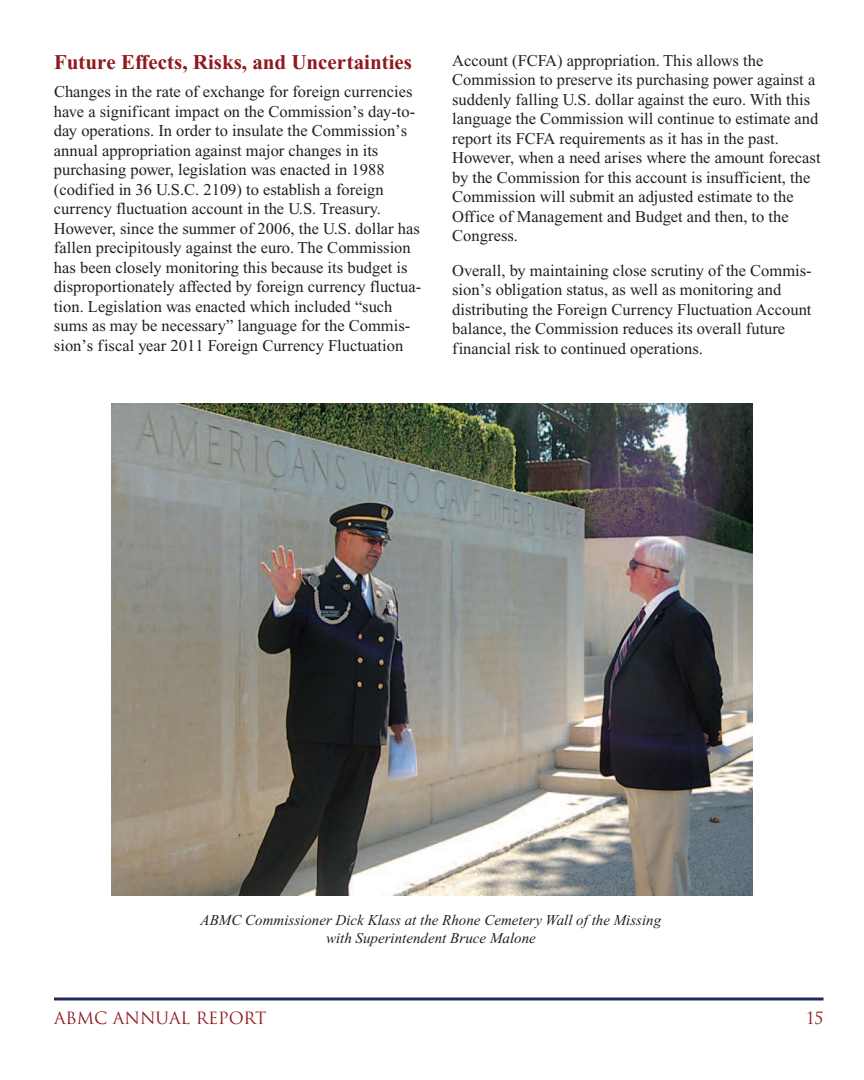
<style>
.page{position:relative;width:864px;height:1080px;background:#fff}
.page>*{position:absolute;margin:0;border:0;box-sizing:border-box;transform-origin:0 0}
.t1{font:700 21px "Times New Roman";color:#90191e}
.t2{font:16.5px/19.5px "Times New Roman";color:#231f20}
.t3{font:16.5px "Trajan";color:#90191e}
.t4{font:italic 15px/18px "Times New Roman";color:#231f20;text-align:center}
</style>
<div class="page">
<hr style="left:54px;top:998px;width:770px;height:2px;background:#1f2a5b">
<img style="left:112px;top:403px;width:640px;height:492px">
<p class="t1" style="left:54px;top:55px;width:360px">Future Effects, Risks, and Uncertainties</p>
<p class="t2" style="left:54px;top:83px;width:369px">Changes in the rate of exchange for foreign currencies have a significant impact on the Commission’s day-to&shy;day operations. In order to insulate the Commission’s annual appropriation against major changes in its purchasing power, legislation was enacted in 1988 (codified in 36 U.S.C. 2109) to establish a foreign currency fluctuation account in the U.S. Treasury.<br>However, since the summer of 2006, the U.S. dollar has fallen precipitously against the euro. The Commission has been closely monitoring this because its budget is disproportionately affected by foreign currency fluctua&shy;tion. Legislation was enacted which included “such sums as may be necessary” language for the Commis&shy;sion’s fiscal year 2011 Foreign Currency Fluctuation</p>
<p class="t2" style="left:452px;top:52px;width:370px">Account (FCFA) appropriation. This allows the Commission to preserve its purchasing power against a suddenly falling U.S. dollar against the euro. With this language the Commission will continue to estimate and report its FCFA requirements as it has in the past.<br>However, when a need arises where the amount forecast by the Commission for this account is insufficient, the Commission will submit an adjusted estimate to the Office of Management and Budget and then, to the Congress.</p>
<p class="t2" style="left:452px;top:262px;width:361px">Overall, by maintaining close scrutiny of the Commis&shy;sion’s obligation status, as well as monitoring and distributing the Foreign Currency Fluctuation Account balance, the Commission reduces its overall future financial risk to continued operations.</p>
<p class="t4" style="left:201px;top:912px;width:462px">ABMC Commissioner Dick Klass at the Rhone Cemetery Wall of the Missing with Superintendent Bruce Malone</p>
<p class="t3" style="left:54px;top:1009px;width:214px">ABMC ANNUAL REPORT</p>
<p class="t3" style="left:806px;top:1009px;width:19px">15</p>
</div>
